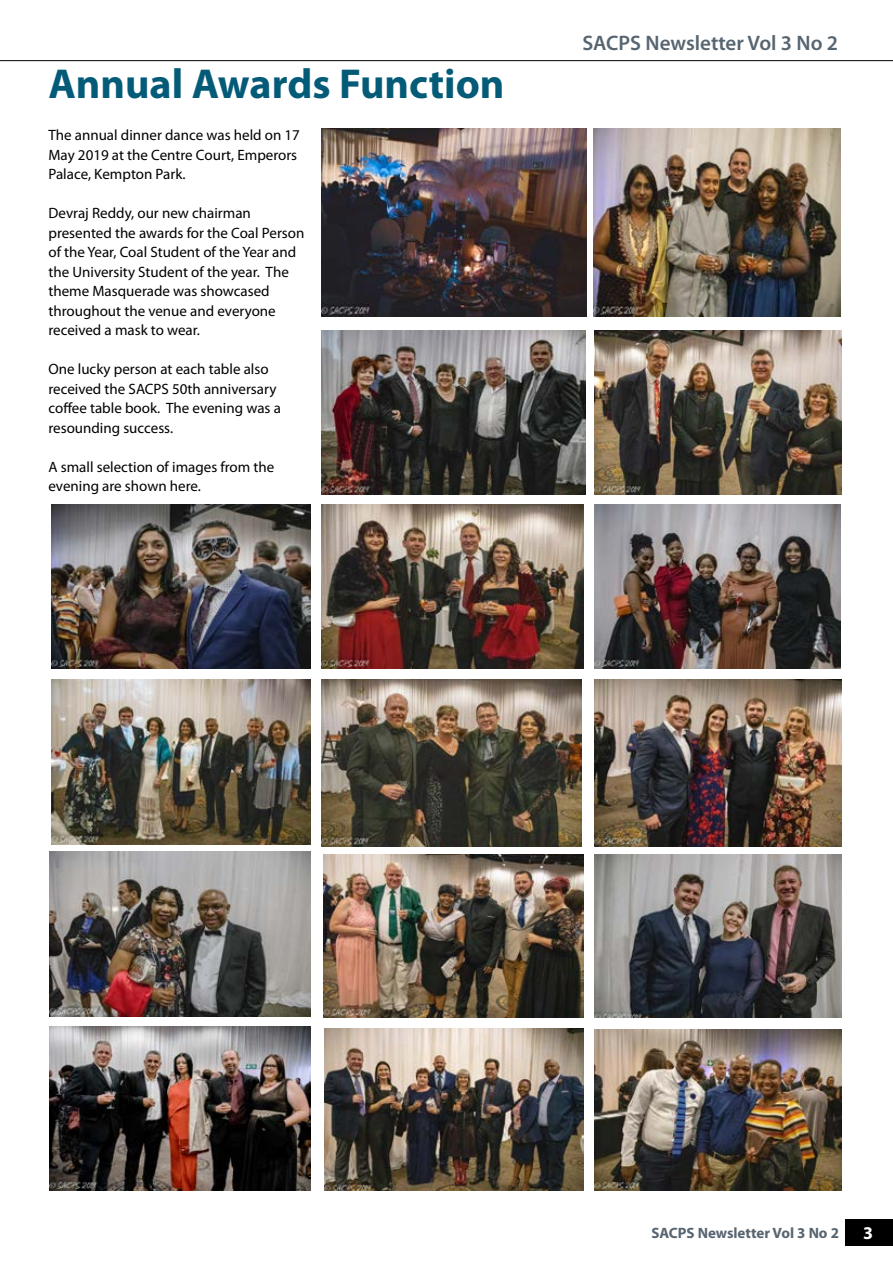
<style>
.page{position:relative;width:893px;height:1263px;background:#fff}
.page>*{position:absolute;margin:0;border:0;box-sizing:border-box;transform-origin:0 0}
.t1{font:700 42px "Myriad Pro";color:#045b78}
.t2{font:600 21px "Myriad Pro";color:#576571}
.t3{font:700 18px "Myriad Pro";color:#fff}
.t4{font:15px/19.5px "Myriad Pro";color:#000}
.t5{font:700 15px "Myriad Pro";color:#576571}
</style>
<div class="page">
<svg style="left:0;top:60px;width:893px;height:1px"></svg>
<div style="left:846px;top:1219px;width:47px;height:26px;background:#000"></div>
<img style="left:322px;top:129px;width:265px;height:187px">
<img style="left:594px;top:129px;width:246px;height:187px">
<img style="left:51px;top:504px;width:259px;height:165px">
<img style="left:322px;top:330px;width:263px;height:165px">
<img style="left:595px;top:330px;width:246px;height:165px">
<img style="left:322px;top:504px;width:262px;height:165px">
<img style="left:595px;top:504px;width:245px;height:165px">
<img style="left:51px;top:680px;width:259px;height:164px">
<img style="left:322px;top:680px;width:260px;height:166px">
<img style="left:595px;top:680px;width:247px;height:166px">
<img style="left:50px;top:852px;width:260px;height:164px">
<img style="left:324px;top:855px;width:259px;height:162px">
<img style="left:595px;top:855px;width:247px;height:162px">
<img style="left:50px;top:1026px;width:260px;height:165px">
<img style="left:325px;top:1029px;width:258px;height:162px">
<img style="left:595px;top:1030px;width:247px;height:161px">
<h1 class="t1" style="left:48px;top:57px;width:458px">Annual Awards Function</h1>
<p class="t4" style="left:48px;top:125px;width:253px">The annual dinner dance was held on 17<br>May 2019 at the Centre Court, Emperors<br>Palace, Kempton Park.</p>
<p class="t4" style="left:48px;top:203px;width:257px">Devraj Reddy, our new chairman presented the awards for the Coal Person of the Year, Coal Student of the Year and the University Student of the year. The theme Masquerade was showcased throughout the venue and everyone received a mask to wear.</p>
<p class="t4" style="left:48px;top:359px;width:234px">One lucky person at each table also received the SACPS 50th anniversary coffee table book. The evening was a resounding success.</p>
<p class="t4" style="left:48px;top:457px;width:227px">A small selection of images from the evening are shown here.</p>
<h2 class="t2" style="left:582px;top:29px;width:257px">SACPS Newsletter Vol 3 No 2</h2>
<p class="t5" style="left:651px;top:1223px;width:189px">SACPS Newsletter Vol 3 No 2</p>
<p class="t3" style="left:863px;top:1221px;width:11px">3</p>
</div>
